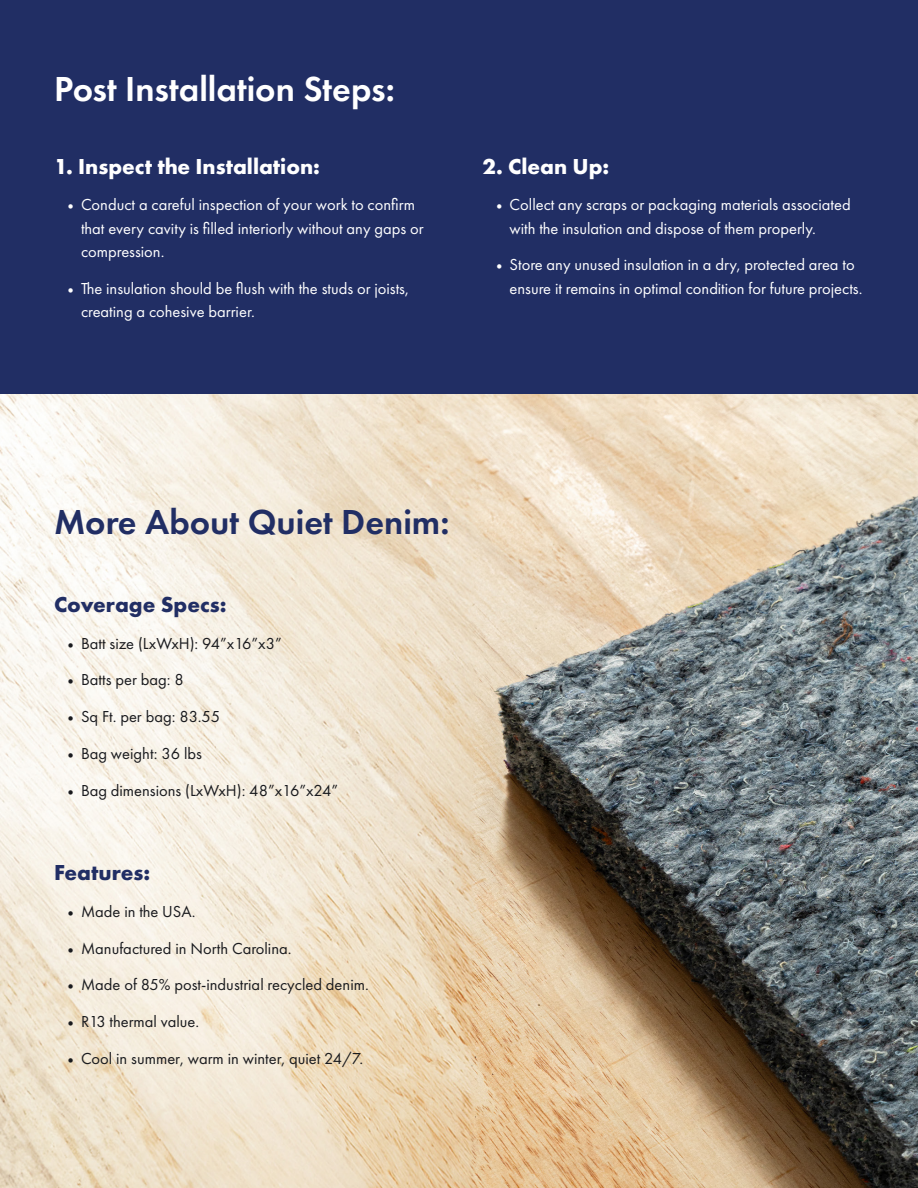
<style>
.page{position:relative;width:918px;height:1188px;background:#fff}
.page>*{position:absolute;margin:0;border:0;box-sizing:border-box;transform-origin:0 0}
.t1{font:600 36px "Futura PT";color:#fff}
.t2{font:600 36px "Futura PT";color:#212e64}
.t3{font:700 22.5px "Futura PT";color:#fff}
.t4{font:700 22.5px "Futura PT";color:#212e64}
.t5{font:16.5px/23.2px "Futura PT";color:#fff}
.t6{font:16.5px "Futura PT";color:#191a1e}
.s1{font-family:"Minion Pro"}
</style>
<div class="page">
<img style="left:0;top:393px;width:918px;height:795px">
<div style="left:0;top:0;width:918px;height:393px;background:#212e64"></div>
<p class="t1" style="left:54px;top:66px;width:342px">Post Installation Steps:</p>
<p class="t3" style="left:54px;top:152px;width:268px">1. Inspect the Installation:</p>
<p class="t5" style="left:81px;top:193px;width:344px;text-indent:-14px"><span class="s1">•</span> Conduct a careful inspection of your work to confirm that every cavity is filled interiorly without any gaps or compression.</p>
<p class="t5" style="left:81px;top:276px;width:329px;text-indent:-14px"><span class="s1">•</span> The insulation should be flush with the studs or joists, creating a cohesive barrier.</p>
<p class="t3" style="left:483px;top:152px;width:128px">2. Clean Up:</p>
<p class="t5" style="left:510px;top:193px;width:343px;text-indent:-14px"><span class="s1">•</span> Collect any scraps or packaging materials associated with the insulation and dispose of them properly.</p>
<p class="t5" style="left:510px;top:253px;width:354px;text-indent:-14px"><span class="s1">•</span> Store any unused insulation in a dry, protected area to ensure it remains in optimal condition for future projects.</p>
<p class="t2" style="left:54px;top:499px;width:397px">More About Quiet Denim:</p>
<p class="t4" style="left:54px;top:590px;width:174px">Coverage Specs:</p>
<p class="t6" style="left:68px;top:633px;width:216px"><span class="s1">•</span> Batt size (LxWxH): 94”x16”x3”</p>
<p class="t6" style="left:68px;top:670px;width:118px"><span class="s1">•</span> Batts per bag: 8</p>
<p class="t6" style="left:68px;top:707px;width:154px"><span class="s1">•</span> Sq Ft. per bag: 83.55</p>
<p class="t6" style="left:68px;top:744px;width:136px"><span class="s1">•</span> Bag weight: 36 lbs</p>
<p class="t6" style="left:68px;top:780px;width:272px"><span class="s1">•</span> Bag dimensions (LxWxH): 48”x16”x24”</p>
<p class="t4" style="left:54px;top:858px;width:98px">Features:</p>
<p class="t6" style="left:68px;top:901px;width:130px"><span class="s1">•</span> Made in the USA.</p>
<p class="t6" style="left:68px;top:938px;width:226px"><span class="s1">•</span> Manufactured in North Carolina.</p>
<p class="t6" style="left:68px;top:975px;width:303px"><span class="s1">•</span> Made of 85% post-industrial recycled denim.</p>
<p class="t6" style="left:68px;top:1012px;width:133px"><span class="s1">•</span> R13 thermal value.</p>
<p class="t6" style="left:68px;top:1048px;width:297px"><span class="s1">•</span> Cool in summer, warm in winter, quiet 24/7.</p>
</div>
